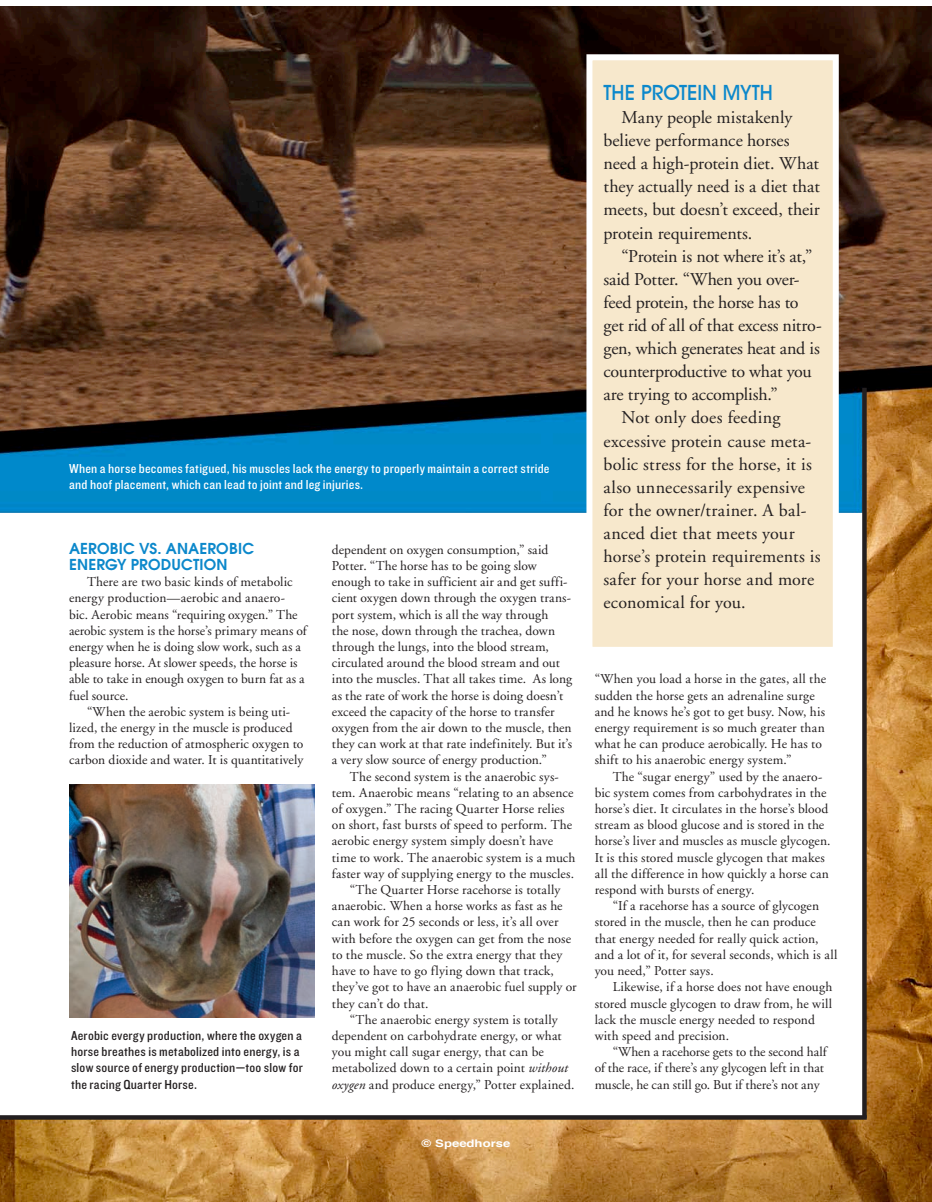
<style>
.page{position:relative;width:932px;height:1202px;background:#fff}
.page>*{position:absolute;margin:0;border:0;box-sizing:border-box;transform-origin:0 0}
.t1{font:500 21px "Avant Garde IT Cby BT";color:#0c88cb}
.t2{font:18px/23.1px "Adobe Garamond";color:#231f20}
.t3{font:18px "Adobe Garamond";letter-spacing:-.02em;color:#231f20}
.t4{font:18px "Adobe Garamond";letter-spacing:.02em;color:#231f20}
.t5{font:600 15px/16.2px "Avant Garde";letter-spacing:.01em;color:#0c88cb}
.t6{font:13.5px/16.2px "Adobe Garamond";letter-spacing:.005em;color:#231f20}
.t7{font:13.5px/16.2px "Knockout HTF30 Junior Welterwt";letter-spacing:.015em;color:#231f20}
.t8{font:13.5px/16.2px "Knockout HTF30 Junior Welterwt";letter-spacing:.015em;color:#fff}
.t9{font:13.5px "Adobe Garamond";letter-spacing:.025em;color:#231f20}
.t10{font:700 10.5px "Helvetica";color:#fff;scale:1.25 1}
.s1{font-style:italic}
</style>
<div class="page">
<img style="left:0;top:6px;width:932px;height:1195px">
<svg style="left:65px;top:534px;width:193px;height:44px"></svg>
<div style="left:586px;top:54px;width:252px;height:599px;background:#f7e8cc;border:6px solid #fff"></div>
<svg style="left:0;top:1115px;width:866px;height:4px;background:#2d292a"></svg>
<svg style="left:862px;top:388px;width:4px;height:730px;background:#2c292a"></svg>
<img style="left:69px;top:784px;width:245px;height:233px">
<p class="t8" style="left:69px;top:460px;width:482px">When a horse becomes fatigued, his muscles lack the energy to properly maintain a correct stride and hoof placement, which can lead to joint and leg injuries.</p>
<p class="t5" style="left:69px;top:540px;width:186px">AEROBIC VS. ANAEROBIC<br>ENERGY PRODUCTION</p>
<p class="t6" style="left:69px;top:574px;width:239px;text-indent:18px">There are two basic kinds of metabolic energy production—aerobic and anaero&shy;bic. Aerobic means “requiring oxygen.” The aerobic system is the horse’s primary means of energy when he is doing slow work, such as a pleasure horse. At slower speeds, the horse is able to take in enough oxygen to burn fat as a fuel source.</p>
<p class="t6" style="left:69px;top:703px;width:236px;text-indent:18px">“When the aerobic system is being uti&shy;lized, the energy in the muscle is produced from the reduction of atmospheric oxygen to carbon dioxide and water. It is quantitatively</p>
<p class="t7" style="left:71px;top:1027px;width:233px">Aerobic evergy production, where the oxygen a horse breathes is metabolized into energy, is a slow source of energy production—too slow for the racing Quarter Horse.</p>
<p class="t6" style="left:332px;top:541px;width:242px">dependent on oxygen consumption,” said Potter. “The horse has to be going slow enough to take in sufficient air and get suffi&shy;cient oxygen down through the oxygen trans&shy;port system, which is all the way through<br>the nose, down through the trachea, down through the lungs, into the blood stream, circulated around the blood stream and out into the muscles. That all takes time. As long as the rate of work the horse is doing doesn’t exceed the capacity of the horse to transfer oxygen from the air down to the muscle, then they can work at that rate indefinitely. But it’s a very slow source of energy production.”</p>
<p class="t6" style="left:350px;top:768px;width:210px">The second system is the anaerobic sys-</p>
<p class="t6" style="left:332px;top:784px;width:243px">tem. Anaerobic means “relating to an absence</p>
<p class="t6" style="left:332px;top:801px;width:234px">of oxygen.” The racing Quarter Horse relies</p>
<p class="t6" style="left:332px;top:817px;width:242px">on short, fast bursts of speed to perform. The</p>
<p class="t6" style="left:332px;top:833px;width:223px">aerobic energy system simply doesn’t have</p>
<p class="t6" style="left:332px;top:849px;width:245px">time to work. The anaerobic system is a much</p>
<p class="t6" style="left:332px;top:865px;width:244px">faster way of supplying energy to the muscles.</p>
<p class="t6" style="left:350px;top:882px;width:212px">“The Quarter Horse racehorse is totally</p>
<p class="t6" style="left:332px;top:898px;width:232px">anaerobic. When a horse works as fast as he</p>
<p class="t6" style="left:332px;top:914px;width:228px">can work for 25 seconds or less, it’s all over</p>
<p class="t6" style="left:332px;top:930px;width:241px">with before the oxygen can get from the nose</p>
<p class="t6" style="left:332px;top:946px;width:232px">to the muscle. So the extra energy that they</p>
<p class="t6" style="left:332px;top:963px;width:224px">have to have to go flying down that track,</p>
<p class="t6" style="left:332px;top:979px;width:246px">they’ve got to have an anaerobic fuel supply or</p>
<p class="t9" style="left:332px;top:996px;width:98px">they can’t do that.</p>
<p class="t6" style="left:350px;top:1011px;width:209px">“The anaerobic energy system is totally</p>
<p class="t6" style="left:332px;top:1027px;width:231px">dependent on carbohydrate energy, or what</p>
<p class="t6" style="left:332px;top:1044px;width:214px">you might call sugar energy, that can be</p>
<p class="t6" style="left:332px;top:1060px;width:238px">metabolized down to a certain point <span class="s1">without</span></p>
<p class="t6" style="left:332px;top:1076px;width:244px"><span class="s1">oxygen</span> and produce energy,” Potter explained.</p>
<h1 class="t1" style="left:603px;top:80px;width:171px">THE PROTEIN MYTH</h1>
<h2 class="t2" style="left:603px;top:106px;width:218px;text-indent:18px">Many people mistakenly believe performance horses need a high-protein diet. What they actually need is a diet that meets, but doesn’t exceed, their protein requirements.</h2>
<h2 class="t3" style="left:621px;top:246px;width:192px">“Protein is not where it’s at,”</h2>
<h2 class="t3" style="left:603px;top:269px;width:197px">said Potter. “When you over-</h2>
<h2 class="t2" style="left:603px;top:291px;width:197px">feed protein, the horse has to</h2>
<h2 class="t2" style="left:603px;top:314px;width:220px">get rid of all of that excess nitro-</h2>
<h2 class="t2" style="left:603px;top:337px;width:218px">gen, which generates heat and is</h2>
<h2 class="t2" style="left:603px;top:360px;width:210px">counterproductive to what you</h2>
<h2 class="t2" style="left:603px;top:383px;width:176px">are trying to accomplish.”</h2>
<h2 class="t2" style="left:621px;top:406px;width:160px">Not only does feeding</h2>
<h2 class="t2" style="left:603px;top:430px;width:209px">excessive protein cause meta-</h2>
<h2 class="t2" style="left:603px;top:453px;width:210px">bolic stress for the horse, it is</h2>
<h2 class="t4" style="left:603px;top:477px;width:203px">also unnecessarily expensive</h2>
<h2 class="t2" style="left:603px;top:499px;width:204px">for the owner/trainer. A bal-</h2>
<h2 class="t2" style="left:603px;top:522px;width:193px">anced diet that meets your</h2>
<h2 class="t2" style="left:603px;top:545px;width:219px">horse’s protein requirements is</h2>
<h2 class="t2" style="left:603px;top:568px;width:212px">safer for your horse and more</h2>
<h2 class="t2" style="left:603px;top:591px;width:144px">economical for you.</h2>
<p class="t6" style="left:594px;top:671px;width:233px">“When you load a horse in the gates, all the sudden the horse gets an adrenaline surge and he knows he’s got to get busy. Now, his energy requirement is so much greater than what he can produce aerobically. He has to shift to his anaerobic energy system.”</p>
<p class="t6" style="left:594px;top:768px;width:237px;text-indent:18px">The “sugar energy” used by the anaero&shy;bic system comes from carbohydrates in the horse’s diet. It circulates in the horse’s blood stream as blood glucose and is stored in the horse’s liver and muscles as muscle glycogen.<br>It is this stored muscle glycogen that makes all the difference in how quickly a horse can respond with bursts of energy.</p>
<p class="t6" style="left:594px;top:898px;width:244px;text-indent:18px">“If a racehorse has a source of glycogen stored in the muscle, then he can produce that energy needed for really quick action, and a lot of it, for several seconds, which is all you need,” Potter says.</p>
<p class="t6" style="left:594px;top:979px;width:239px;text-indent:18px">Likewise, if a horse does not have enough stored muscle glycogen to draw from, he will lack the muscle energy needed to respond with speed and precision.</p>
<p class="t6" style="left:594px;top:1044px;width:233px;text-indent:18px">“When a racehorse gets to the second half of the race, if there’s any glycogen left in that muscle, he can still go. But if there’s not any</p>
<p class="t10" style="left:421px;top:1134px;width:73px">© Speedhorse</p>
</div>
